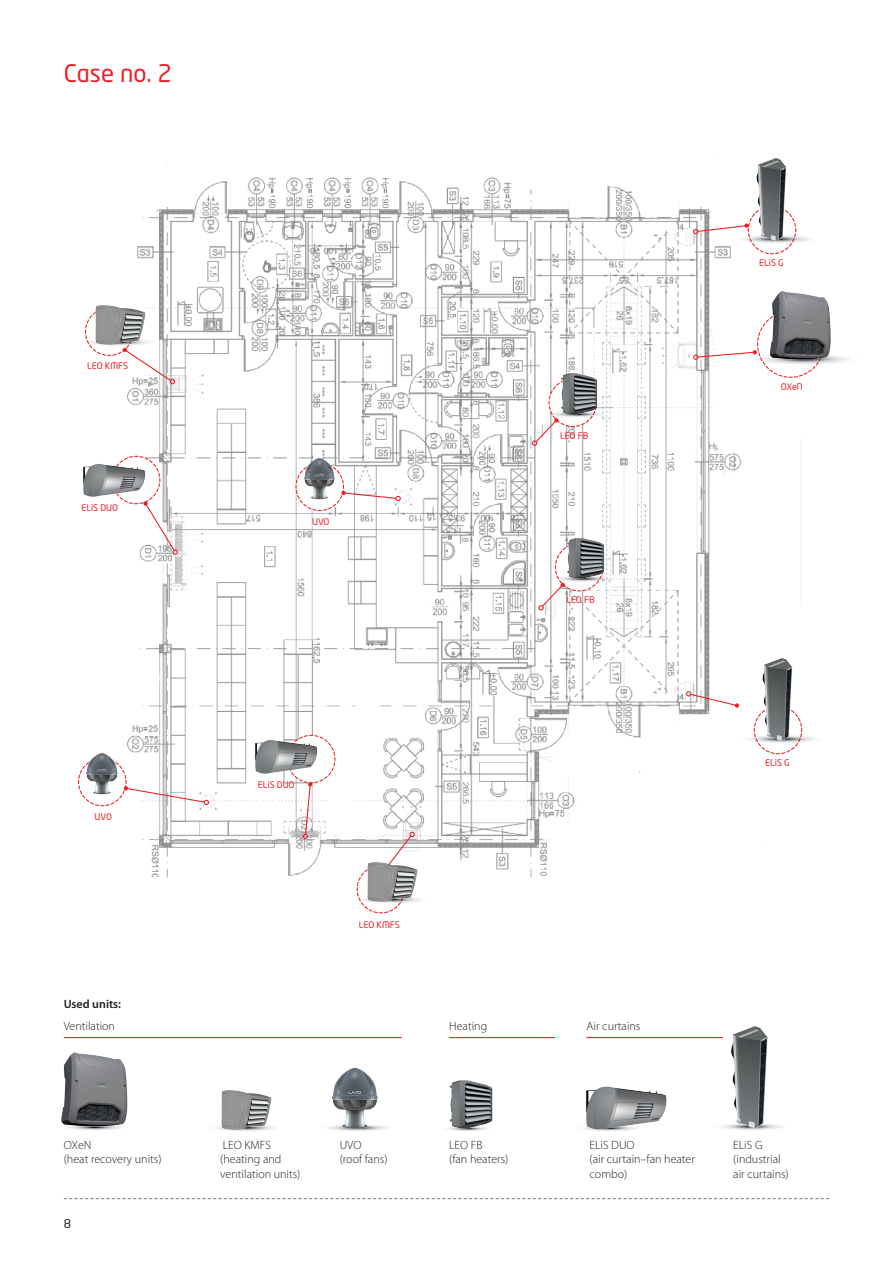
<style>
.page{position:relative;width:893px;height:1263px;background:#fff}
.page>*{position:absolute;margin:0;border:0;box-sizing:border-box;transform-origin:0 0}
.t1{font:24px "Neo Tech Pro";color:#ee1d23}
.t2{font:300 12px/14.4px "Myriad Pro";color:#231f20}
.t3{font:600 12px "Myriad Pro";color:#231f20}
.t4{font:12px "Neo Tech Pro";color:#231f20}
.t5{font:9px "Neo Tech Pro";color:#ee1d23}
</style>
<div class="page">
<img style="left:127px;top:164px;width:674px;height:714px">
<svg style="left:64px;top:1198px;width:765px;height:1px"></svg>
<img style="left:584px;top:1086px;width:83px;height:45px">
<svg style="left:328px;top:1126px;width:60px;height:4px"></svg>
<img style="left:329px;top:1067px;width:52px;height:64px">
<svg style="left:216px;top:1126px;width:59px;height:4px"></svg>
<img style="left:221px;top:1090px;width:52px;height:41px">
<svg style="left:68px;top:1127px;width:54px;height:3px"></svg>
<img style="left:61px;top:1052px;width:67px;height:75px">
<svg style="left:448px;top:1129px;width:39px;height:2px"></svg>
<img style="left:447px;top:1080px;width:46px;height:49px">
<hr style="left:64px;top:1037px;width:338px;height:1px;background:#ee1d23">
<hr style="left:449px;top:1037px;width:106px;height:1px;background:#ee1d23">
<hr style="left:587px;top:1037px;width:136px;height:1px;background:#ee1d23">
<img style="left:718px;top:1026px;width:63px;height:104px">
<svg style="left:286px;top:734px;width:50px;height:105px"></svg>
<svg style="left:78px;top:757px;width:131px;height:50px"></svg>
<svg style="left:295px;top:462px;width:106px;height:50px"></svg>
<svg style="left:118px;top:455px;width:60px;height:100px"></svg>
<svg style="left:532px;top:378px;width:79px;height:68px"></svg>
<img style="left:558px;top:372px;width:43px;height:43px">
<svg style="left:538px;top:542px;width:80px;height:68px"></svg>
<img style="left:565px;top:537px;width:42px;height:43px">
<svg style="left:693px;top:310px;width:155px;height:68px"></svg>
<img style="left:765px;top:288px;width:69px;height:72px">
<svg style="left:686px;top:691px;width:130px;height:64px"></svg>
<img style="left:751px;top:653px;width:52px;height:89px">
<svg style="left:693px;top:205px;width:117px;height:50px"></svg>
<img style="left:745px;top:158px;width:52px;height:84px">
<svg style="left:85px;top:307px;width:90px;height:77px"></svg>
<img style="left:95px;top:304px;width:52px;height:43px">
<svg style="left:348px;top:832px;width:83px;height:82px"></svg>
<img style="left:367px;top:861px;width:52px;height:43px">
<img style="left:250px;top:740px;width:68px;height:34px">
<img style="left:83px;top:464px;width:63px;height:33px">
<img style="left:85px;top:753px;width:34px;height:43px">
<img style="left:302px;top:456px;width:35px;height:45px">
<h1 class="t1" style="left:64px;top:59px;width:110px">Case no. 2</h1>
<p class="t5" style="left:87px;top:360px;width:42px">LEO KMFS</p>
<p class="t5" style="left:81px;top:502px;width:38px">ELiS DUO</p>
<p class="t5" style="left:95px;top:811px;width:19px">UVO</p>
<p class="t3" style="left:64px;top:997px;width:59px">Used units:</p>
<p class="t5" style="left:312px;top:516px;width:19px">UVO</p>
<p class="t5" style="left:258px;top:779px;width:38px">ELiS DUO</p>
<p class="t5" style="left:359px;top:919px;width:42px">LEO KMFS</p>
<p class="t5" style="left:560px;top:430px;width:30px">LEO FB</p>
<p class="t5" style="left:566px;top:595px;width:30px">LEO FB</p>
<p class="t2" style="left:64px;top:1019px;width:53px">Ventilation</p>
<p class="t2" style="left:449px;top:1019px;width:40px">Heating</p>
<p class="t2" style="left:587px;top:1019px;width:55px">Air curtains</p>
<p class="t5" style="left:759px;top:257px;width:26px">ELiS G</p>
<p class="t5" style="left:781px;top:382px;width:24px">OXeN</p>
<p class="t5" style="left:765px;top:757px;width:26px">ELiS G</p>
<p class="t2" style="left:64px;top:1138px;width:99px">OXeN<br>(heat recovery units)</p>
<p class="t4" style="left:64px;top:1216px;width:9px">8</p>
<p class="t2" style="left:220px;top:1138px;width:82px">LEO KMFS (heating and ventilation units)</p>
<p class="t2" style="left:340px;top:1138px;width:49px">UVO<br>(roof fans)</p>
<p class="t2" style="left:449px;top:1138px;width:61px">LEO FB<br>(fan heaters)</p>
<p class="t2" style="left:733px;top:1138px;width:57px">ELiS G (industrial air curtains)</p>
<p class="t2" style="left:590px;top:1138px;width:107px">ELiS DUO<br>(air curtain–fan heater combo)</p>
</div>
